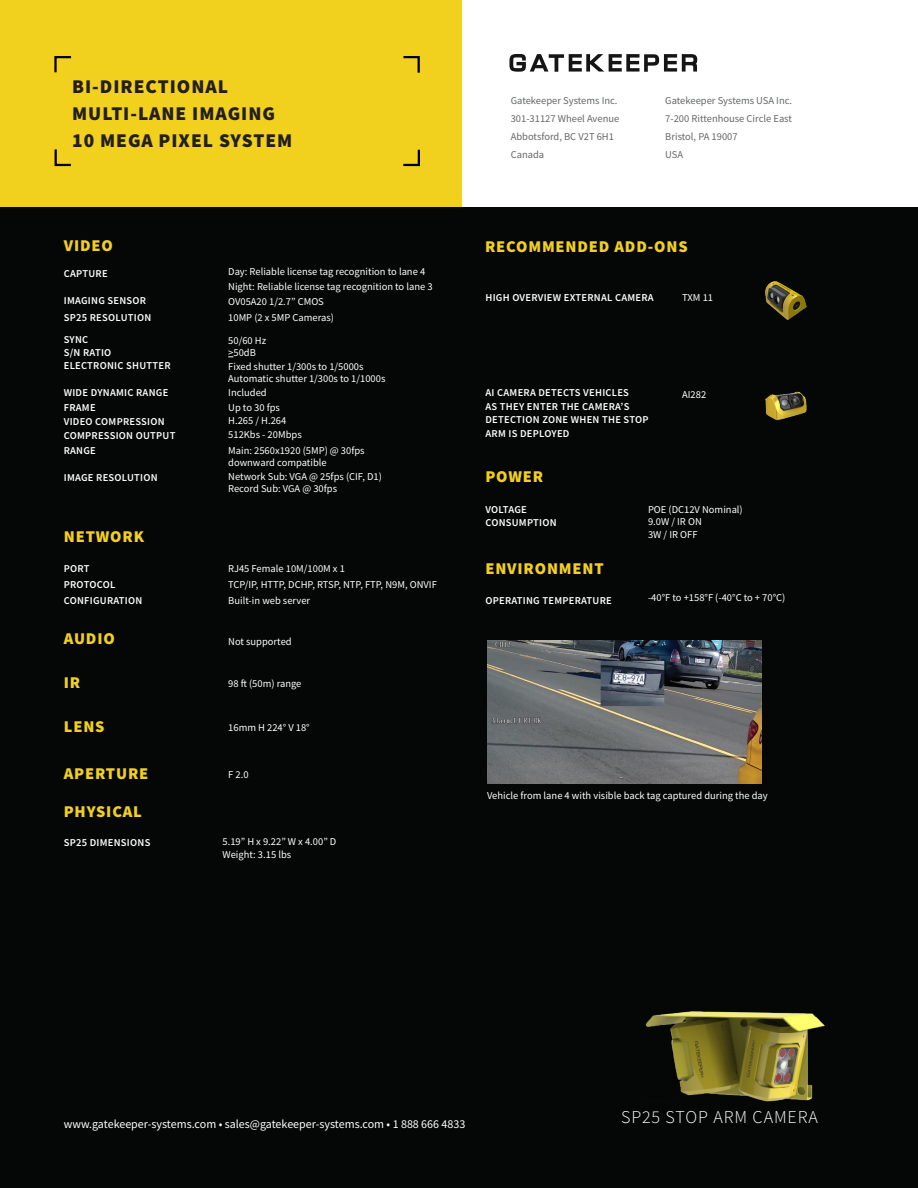
<style>
.page{position:relative;width:918px;height:1188px;background:#fff}
.page>*{position:absolute;margin:0;border:0;box-sizing:border-box;transform-origin:0 0}
.t1{font:900 19.5px "Source Sans Pro";letter-spacing:.05em;color:#231f20}
.t2{font:300 18px "Source Sans Pro";letter-spacing:.05em;color:#fff}
.t3{font:900 16.5px "Source Sans Pro";letter-spacing:.05em;color:#f2d01e}
.t4{font:12px "Source Sans Pro";color:#fff}
.t5{font:10.5px "Source Sans Pro";color:#fff}
.t6{font:600 10.5px/13.5px "Source Sans Pro";letter-spacing:.025em;color:#fff}
.t7{font:10.5px "Source Sans Pro";color:#656666}
</style>
<div class="page">
<div style="left:0;top:207px;width:918px;height:981px;background:#050606"></div>
<div style="left:0;top:0;width:462px;height:207px;background:#f2d01e"></div>
<svg style="left:54px;top:56px;width:18px;height:17px"></svg>
<svg style="left:403px;top:149px;width:17px;height:18px"></svg>
<svg style="left:54px;top:149px;width:17px;height:18px"></svg>
<svg style="left:403px;top:56px;width:17px;height:17px"></svg>
<svg style="left:509px;top:54px;width:188px;height:18px"></svg>
<img style="left:765px;top:281px;width:42px;height:39px">
<img style="left:487px;top:641px;width:274px;height:143px">
<img style="left:765px;top:391px;width:42px;height:29px">
<img style="left:645px;top:1011px;width:180px;height:91px">
<p class="t1" style="left:72px;top:73px;width:157px">BI-DIRECTIONAL</p>
<p class="t1" style="left:72px;top:100px;width:204px">MULTI-LANE IMAGING</p>
<p class="t1" style="left:72px;top:127px;width:222px">10 MEGA PIXEL SYSTEM</p>
<p class="t3" style="left:64px;top:234px;width:51px">VIDEO</p>
<p class="t6" style="left:64px;top:266px;width:45px">CAPTURE</p>
<p class="t5" style="left:228px;top:265px;width:199px">Day: Reliable license tag recognition to lane 4</p>
<p class="t5" style="left:228px;top:280px;width:206px">Night: Reliable license tag recognition to lane 3</p>
<p class="t6" style="left:64px;top:311px;width:89px">SP25 RESOLUTION</p>
<p class="t5" style="left:228px;top:346px;width:29px">&gt;50dB</p>
<p class="t5" style="left:228px;top:372px;width:159px">Automatic shutter 1/300s to 1/1000s</p>
<p class="t6" style="left:64px;top:400px;width:33px">FRAME</p>
<p class="t5" style="left:228px;top:414px;width:60px">H.265 / H.264</p>
<p class="t5" style="left:228px;top:428px;width:75px">512Kbs - 20Mbps</p>
<p class="t6" style="left:64px;top:294px;width:84px">IMAGING SENSOR</p>
<p class="t5" style="left:228px;top:295px;width:97px">OV05A20 1/2.7” CMOS</p>
<p class="t6" style="left:64px;top:333px;width:26px">SYNC</p>
<p class="t6" style="left:64px;top:346px;width:49px">S/N RATIO</p>
<p class="t6" style="left:64px;top:359px;width:108px">ELECTRONIC SHUTTER</p>
<p class="t6" style="left:64px;top:386px;width:106px">WIDE DYNAMIC RANGE</p>
<p class="t5" style="left:228px;top:311px;width:107px">10MP (2 x 5MP Cameras)</p>
<p class="t5" style="left:228px;top:334px;width:39px">50/60 Hz</p>
<p class="t5" style="left:228px;top:360px;width:137px">Fixed shutter 1/300s to 1/5000s</p>
<p class="t5" style="left:228px;top:386px;width:40px">Included</p>
<p class="t5" style="left:228px;top:401px;width:53px">Up to 30 fps</p>
<p class="t5" style="left:228px;top:443px;width:138px">Main: 2560x1920 (5MP) @ 30fps</p>
<p class="t6" style="left:64px;top:414px;width:102px">VIDEO COMPRESSION</p>
<p class="t6" style="left:64px;top:429px;width:113px">COMPRESSION OUTPUT</p>
<p class="t6" style="left:64px;top:444px;width:34px">RANGE</p>
<p class="t5" style="left:228px;top:455px;width:100px">downward compatible</p>
<p class="t6" style="left:64px;top:470px;width:95px">IMAGE RESOLUTION</p>
<p class="t5" style="left:228px;top:470px;width:155px">Network Sub: VGA @ 25fps (CIF, D1)</p>
<p class="t5" style="left:228px;top:482px;width:110px">Record Sub: VGA @ 30fps</p>
<p class="t3" style="left:64px;top:525px;width:82px">NETWORK</p>
<p class="t6" style="left:64px;top:562px;width:27px">PORT</p>
<p class="t5" style="left:228px;top:562px;width:118px">RJ45 Female 10M/100M x 1</p>
<p class="t6" style="left:64px;top:577px;width:53px">PROTOCOL</p>
<p class="t5" style="left:228px;top:578px;width:210px">TCP/IP, HTTP, DCHP, RTSP, NTP, FTP, N9M, ONVIF</p>
<p class="t6" style="left:64px;top:594px;width:80px">CONFIGURATION</p>
<p class="t5" style="left:228px;top:594px;width:83px">Built-in web server</p>
<p class="t3" style="left:64px;top:627px;width:53px">AUDIO</p>
<p class="t3" style="left:64px;top:671px;width:18px">IR</p>
<p class="t5" style="left:228px;top:634px;width:65px">Not supported</p>
<p class="t5" style="left:228px;top:676px;width:75px">98 ft (50m) range</p>
<p class="t3" style="left:64px;top:715px;width:42px">LENS</p>
<p class="t5" style="left:228px;top:721px;width:83px">16mm H 224° V 18°</p>
<p class="t3" style="left:64px;top:762px;width:86px">APERTURE</p>
<p class="t5" style="left:228px;top:768px;width:22px">F 2.0</p>
<p class="t3" style="left:64px;top:800px;width:80px">PHYSICAL</p>
<p class="t6" style="left:64px;top:836px;width:88px">SP25 DIMENSIONS</p>
<p class="t5" style="left:223px;top:835px;width:115px">5.19” H x 9.22” W x 4.00” D</p>
<p class="t5" style="left:223px;top:848px;width:70px">Weight: 3.15 lbs</p>
<p class="t7" style="left:511px;top:94px;width:108px">Gatekeeper Systems Inc.</p>
<p class="t7" style="left:511px;top:112px;width:110px">301-31127 Wheel Avenue</p>
<p class="t7" style="left:511px;top:130px;width:105px">Abbotsford, BC V2T 6H1</p>
<p class="t7" style="left:511px;top:148px;width:35px">Canada</p>
<p class="t7" style="left:665px;top:94px;width:128px">Gatekeeper Systems USA Inc.</p>
<p class="t7" style="left:665px;top:112px;width:128px">7-200 Rittenhouse Circle East</p>
<p class="t7" style="left:665px;top:130px;width:74px">Bristol, PA 19007</p>
<p class="t7" style="left:665px;top:148px;width:19px">USA</p>
<p class="t3" style="left:485px;top:235px;width:204px">RECOMMENDED ADD-ONS</p>
<p class="t6" style="left:485px;top:291px;width:170px">HIGH OVERVIEW EXTERNAL CAMERA</p>
<p class="t5" style="left:682px;top:291px;width:32px">TXM 11</p>
<p class="t6" style="left:485px;top:386px;width:165px">AI CAMERA DETECTS VEHICLES<br>AS THEY ENTER THE CAMERA’S<br>DETECTION ZONE WHEN THE STOP<br>ARM IS DEPLOYED</p>
<p class="t5" style="left:682px;top:388px;width:26px">AI282</p>
<p class="t3" style="left:485px;top:466px;width:59px">POWER</p>
<p class="t6" style="left:485px;top:502px;width:43px">VOLTAGE</p>
<p class="t6" style="left:485px;top:516px;width:73px">CONSUMPTION</p>
<p class="t3" style="left:485px;top:557px;width:120px">ENVIRONMENT</p>
<p class="t6" style="left:485px;top:593px;width:128px">OPERATING TEMPERATURE</p>
<p class="t5" style="left:648px;top:591px;width:139px">-40°F to +158°F (-40°C to + 70°C)</p>
<p class="t5" style="left:648px;top:502px;width:96px">POE (DC12V Nominal)</p>
<p class="t5" style="left:648px;top:515px;width:55px">9.0W / IR ON</p>
<p class="t5" style="left:648px;top:527px;width:51px">3W / IR OFF</p>
<p class="t5" style="left:487px;top:789px;width:282px">Vehicle from lane 4 with visible back tag captured during the day</p>
<p class="t4" style="left:64px;top:1116px;width:403px">www.gatekeeper-systems.com • sales@gatekeeper-systems.com • 1 888 666 4833</p>
<p class="t2" style="left:621px;top:1106px;width:198px">SP25 STOP ARM CAMERA</p>
</div>
